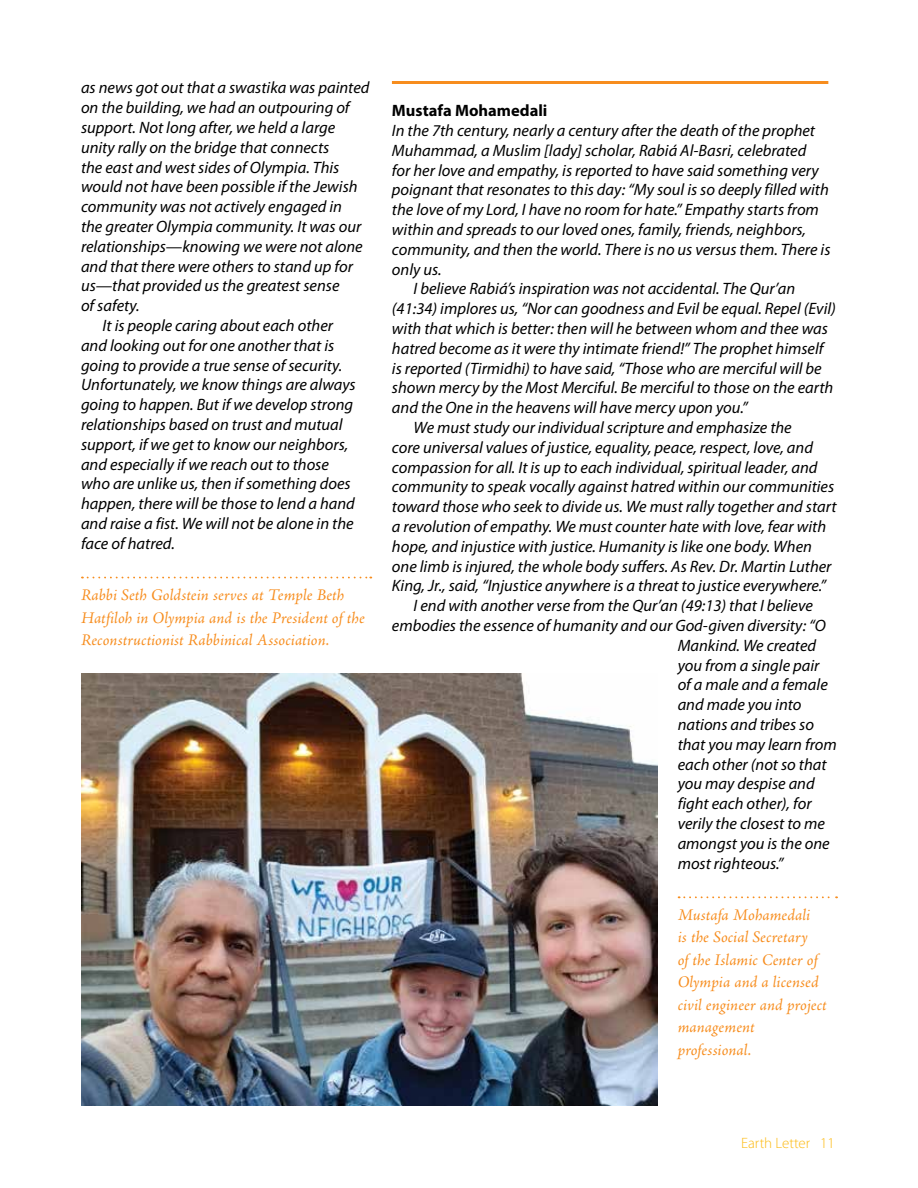
<style>
.page{position:relative;width:918px;height:1188px;background:#fff}
.page>*{position:absolute;margin:0;border:0;box-sizing:border-box;transform-origin:0 0}
.t1{font:italic 16.5px "Myriad Pro";color:#000}
.t2{font:italic 16.5px/22.5px "Adobe Jenson Pro";letter-spacing:.005em;color:#f78d1e}
.t3{font:700 16.5px "Myriad Pro";color:#000}
.t4{font:300 15px "Myriad Pro";color:#fdba12}
</style>
<div class="page">
<svg style="left:82px;top:577px;width:289px;height:1px"></svg>
<img style="left:81px;top:673px;width:576px;height:432px">
<svg style="left:679px;top:896px;width:158px;height:2px"></svg>
<hr style="left:392px;top:81px;width:436px;height:3px;background:#f78d1e">
<p class="t1" style="left:81px;top:79px;width:290px">as news got out that a swastika was painted</p>
<p class="t1" style="left:81px;top:99px;width:270px">on the building, we had an outpouring of</p>
<p class="t1" style="left:81px;top:119px;width:256px">support. Not long after, we held a large</p>
<p class="t1" style="left:81px;top:138px;width:250px">unity rally on the bridge that connects</p>
<p class="t1" style="left:81px;top:158px;width:260px">the east and west sides of Olympia. This</p>
<p class="t1" style="left:81px;top:178px;width:278px">would not have been possible if the Jewish</p>
<p class="t1" style="left:81px;top:198px;width:263px">community was not actively engaged in</p>
<p class="t1" style="left:81px;top:218px;width:282px">the greater Olympia community. It was our</p>
<p class="t1" style="left:81px;top:237px;width:283px">relationships—knowing we were not alone</p>
<p class="t1" style="left:81px;top:257px;width:274px">and that there were others to stand up for</p>
<p class="t1" style="left:81px;top:277px;width:260px">us—that provided us the greatest sense</p>
<p class="t1" style="left:81px;top:297px;width:60px">of safety.</p>
<p class="t1" style="left:103px;top:317px;width:232px">It is people caring about each other</p>
<p class="t1" style="left:81px;top:336px;width:255px">and looking out for one another that is</p>
<p class="t1" style="left:81px;top:356px;width:263px">going to provide a true sense of security.</p>
<p class="t1" style="left:81px;top:376px;width:276px">Unfortunately, we know things are always</p>
<p class="t1" style="left:81px;top:396px;width:274px">going to happen. But if we develop strong</p>
<p class="t1" style="left:81px;top:416px;width:263px">relationships based on trust and mutual</p>
<p class="t1" style="left:81px;top:435px;width:269px">support, if we get to know our neighbors,</p>
<p class="t1" style="left:81px;top:455px;width:249px">and especially if we reach out to those</p>
<p class="t1" style="left:81px;top:475px;width:271px">who are unlike us, then if something does</p>
<p class="t1" style="left:81px;top:495px;width:275px">happen, there will be those to lend a hand</p>
<p class="t1" style="left:81px;top:515px;width:274px">and raise a fist. We will not be alone in the</p>
<p class="t1" style="left:81px;top:534px;width:95px">face of hatred.</p>
<p class="t2" style="left:81px;top:585px;width:285px">Rabbi Seth Goldstein serves at Temple Beth<br>Hatfiloh in Olympia and is the President of the<br>Reconstructionist Rabbinical Association.</p>
<p class="t3" style="left:392px;top:101px;width:157px">Mustafa Mohamedali</p>
<p class="t1" style="left:392px;top:122px;width:425px">In the 7th century, nearly a century after the death of the prophet</p>
<p class="t1" style="left:392px;top:141px;width:416px">Muhammad, a Muslim [lady] scholar, Rabiá Al-Basri, celebrated</p>
<p class="t1" style="left:392px;top:161px;width:428px">for her love and empathy, is reported to have said something very</p>
<p class="t1" style="left:392px;top:181px;width:439px">poignant that resonates to this day: “My soul is so deeply filled with</p>
<p class="t1" style="left:392px;top:201px;width:429px">the love of my Lord, I have no room for hate.” Empathy starts from</p>
<p class="t1" style="left:392px;top:221px;width:416px">within and spreads to our loved ones, family, friends, neighbors,</p>
<p class="t1" style="left:392px;top:240px;width:440px">community, and then the world. There is no us versus them. There is</p>
<p class="t1" style="left:392px;top:260px;width:51px">only us.</p>
<p class="t1" style="left:414px;top:280px;width:383px">I believe Rabiá’s inspiration was not accidental. The Qur’an</p>
<p class="t1" style="left:392px;top:300px;width:446px">(41:34) implores us, “Nor can goodness and Evil be equal. Repel (Evil)</p>
<p class="t1" style="left:392px;top:320px;width:437px">with that which is better: then will he between whom and thee was</p>
<p class="t1" style="left:392px;top:339px;width:433px">hatred become as it were thy intimate friend!” The prophet himself</p>
<p class="t1" style="left:392px;top:359px;width:431px">is reported (Tirmidhi) to have said, “Those who are merciful will be</p>
<p class="t1" style="left:392px;top:379px;width:443px">shown mercy by the Most Merciful. Be merciful to those on the earth</p>
<p class="t1" style="left:392px;top:399px;width:357px">and the One in the heavens will have mercy upon you.”</p>
<p class="t1" style="left:414px;top:419px;width:380px">We must study our individual scripture and emphasize the</p>
<p class="t1" style="left:392px;top:438px;width:423px">core universal values of justice, equality, peace, respect, love, and</p>
<p class="t1" style="left:392px;top:458px;width:427px">compassion for all. It is up to each individual, spiritual leader, and</p>
<p class="t1" style="left:392px;top:478px;width:444px">community to speak vocally against hatred within our communities</p>
<p class="t1" style="left:392px;top:498px;width:446px">toward those who seek to divide us. We must rally together and start</p>
<p class="t1" style="left:392px;top:518px;width:436px">a revolution of empathy. We must counter hate with love, fear with</p>
<p class="t1" style="left:392px;top:537px;width:422px">hope, and injustice with justice. Humanity is like one body. When</p>
<p class="t1" style="left:392px;top:557px;width:441px">one limb is injured, the whole body suffers. As Rev. Dr. Martin Luther</p>
<p class="t1" style="left:392px;top:577px;width:436px">King, Jr., said, “Injustice anywhere is a threat to justice everywhere.”</p>
<p class="t1" style="left:414px;top:597px;width:401px">I end with another verse from the Qur’an (49:13) that I believe</p>
<p class="t1" style="left:392px;top:617px;width:435px">embodies the essence of humanity and our God-given diversity: “O</p>
<p class="t1" style="left:678px;top:636px;width:140px">Mankind. We created</p>
<p class="t1" style="left:678px;top:656px;width:143px">you from a single pair</p>
<p class="t1" style="left:678px;top:676px;width:152px">of a male and a female</p>
<p class="t1" style="left:678px;top:696px;width:125px">and made you into</p>
<p class="t1" style="left:678px;top:716px;width:138px">nations and tribes so</p>
<p class="t1" style="left:678px;top:735px;width:161px">that you may learn from</p>
<p class="t1" style="left:678px;top:755px;width:150px">each other (not so that</p>
<p class="t1" style="left:678px;top:775px;width:139px">you may despise and</p>
<p class="t1" style="left:678px;top:795px;width:135px">fight each other), for</p>
<p class="t1" style="left:678px;top:815px;width:149px">verily the closest to me</p>
<p class="t1" style="left:678px;top:834px;width:154px">amongst you is the one</p>
<p class="t1" style="left:678px;top:854px;width:107px">most righteous.”</p>
<p class="t2" style="left:678px;top:904px;width:151px">Mustafa Mohamedali<br>is the Social Secretary<br>of the Islamic Center of<br>Olympia and a licensed civil engineer and project management professional.</p>
<p class="t4" style="left:741px;top:1133px;width:95px">Earth Letter 11</p>
</div>
